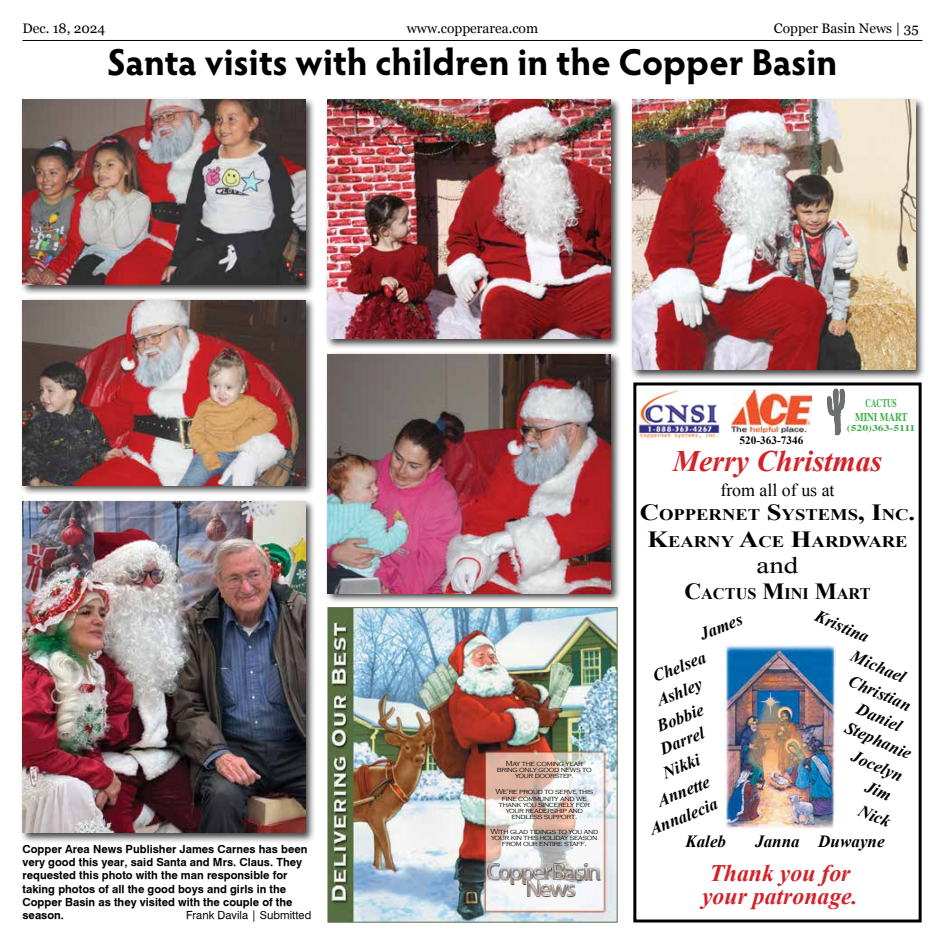
<style>
.page{position:relative;width:945px;height:945px;background:#fff}
.page>*{position:absolute;margin:0;border:0;box-sizing:border-box;transform-origin:0 0}
.t1{font:700 37.5px "Hypatia Sans Pro";color:#000}
.t2{font:italic 700 29.75px "Times New Roman";color:#d2232a}
.t3{font:italic 700 23.75px/22.5px "Times New Roman";color:#d2232a;text-align:center}
.t4{font:23.12px "Times New Roman";color:#000;scale:1.25 1}
.t5{font:17.88px "Times New Roman";color:#000}
.t6{font:italic 700 17.12px/23.6px "Times New Roman";color:#000}
.t7{font:700 16.12px/26.2px "Times New Roman";color:#000;text-align:center;scale:1.15 1}
.t8{font:700 16.12px "Times New Roman";color:#000}
.t9{font:13.75px "Georgia";color:#000}
.t10{font:700 11.88px/14.1px "Times";color:#41ad49;text-align:center;scale:.64 1}
.t11{font:700 11.25px/13.1px "Geneva";color:#000}
.t12{font:11.25px "Geneva";color:#000}
.t13{font:700 11.25px "Times New Roman";color:#000}
.t14{font:700 9px "Times";color:#41ad49;scale:1.3 1}
.t15{font:300 7.5px/6.2px "Copperplate Gothic";letter-spacing:-.04em;color:#000;text-align:center}
.s1{font-size:23.12px}
</style>
<div class="page">
<hr style="left:22px;top:40px;width:900px;height:1px;background:#000">
<div style="left:633px;top:383px;width:289px;height:539px;border:3px solid #000"></div>
<img style="left:724px;top:644px;width:112px;height:186px">
<svg style="left:823px;top:382px;width:22px;height:54px"></svg>
<img style="left:638px;top:390px;width:82px;height:49px">
<img style="left:731px;top:389px;width:81px;height:43px">
<img style="left:330px;top:610px;width:286px;height:310px">
<div style="left:328px;top:608px;width:290px;height:314px;border:1px solid #566d43"></div>
<img style="left:487px;top:863px;width:43px;height:22px">
<img style="left:530px;top:863px;width:72px;height:18px">
<img style="left:599px;top:864px;width:2px;height:15px">
<img style="left:527px;top:896px;width:49px;height:1px">
<svg style="left:488px;top:864px;width:111px;height:32px"></svg>
<img style="left:528px;top:881px;width:23px;height:15px">
<img style="left:551px;top:885px;width:24px;height:11px">
<div style="left:20px;top:498px;width:296px;height:346px;background:#000;opacity:.75"></div>
<img style="left:22px;top:501px;width:283px;height:331px">
<div style="left:20px;top:297px;width:296px;height:199px;background:#000;opacity:.75"></div>
<img style="left:22px;top:300px;width:283px;height:185px">
<div style="left:20px;top:97px;width:296px;height:199px;background:#000;opacity:.75"></div>
<img style="left:22px;top:100px;width:283px;height:185px">
<div style="left:325px;top:351px;width:296px;height:253px;background:#000;opacity:.75"></div>
<img style="left:328px;top:354px;width:282px;height:239px">
<div style="left:325px;top:97px;width:296px;height:253px;background:#000;opacity:.75"></div>
<img style="left:328px;top:100px;width:282px;height:239px">
<div style="left:630px;top:97px;width:296px;height:284px;background:#000;opacity:.75"></div>
<img style="left:632px;top:100px;width:283px;height:270px">
<p class="t9" style="left:22px;top:18px;width:84px">Dec. 18, 2024</p>
<p class="t9" style="left:407px;top:18px;width:133px">www.copperarea.com</p>
<p class="t9" style="left:774px;top:18px;width:146px">Copper Basin News | 35</p>
<h1 class="t1" style="left:107px;top:36px;width:732px">Santa visits with children in the Copper Basin</h1>
<p class="t13" style="left:740px;top:432px;width:65px">520-363-7346</p>
<p class="t10" style="left:855px;top:394px;width:83px">CACTUS<br>MINI MART</p>
<p class="t14" style="left:847px;top:420px;width:54px">(520)363-5111</p>
<h2 class="t2" style="left:673px;top:441px;width:211px">Merry Christmas</h2>
<h3 class="t5" style="left:720px;top:478px;width:116px">from all of us at</h3>
<h3 class="t7" style="left:640px;top:501px;width:241px"><span class="s1">C</span>OPPERNET <span class="s1">S</span>YSTEMS<span class="s1">, I</span>NC<span class="s1">.<br>K</span>EARNY <span class="s1">A</span>CE <span class="s1">H</span>ARDWARE</h3>
<h3 class="t4" style="left:757px;top:549px;width:35px">and</h3>
<h3 class="t8" style="left:684px;top:582px;width:188px"><span class="s1">C</span>ACTUS <span class="s1">M</span>INI <span class="s1">M</span>ART</h3>
<p class="t11" style="left:22px;top:842px;width:287px">Copper Area News Publisher James Carnes has been very good this year, said Santa and Mrs. Claus. They requested this photo with the man responsible for taking photos of all the good boys and girls in the Copper Basin as they visited with the couple of the season.</p>
<p class="t12" style="left:186px;top:908px;width:127px">Frank Davila | Submitted</p>
<p class="t15" style="left:497px;top:760px;width:96px">May the coming year bring only good news to your doorstep.</p>
<p class="t15" style="left:495px;top:789px;width:99px">We’re proud to serve this fine community and we thank you sincerely for your readership and endless support.</p>
<p class="t15" style="left:491px;top:828px;width:109px">With glad tidings to you and your kin this holiday season from our entire staff.</p>
<h3 class="t6" style="left:696px;top:623px;width:46px;rotate:-22deg">James</h3>
<h3 class="t6" style="left:821px;top:604px;width:58px;rotate:23deg">Kristina</h3>
<h3 class="t6" style="left:857px;top:644px;width:59px;rotate:23deg">Michael</h3>
<h3 class="t6" style="left:644px;top:668px;width:63px;text-indent:5px;rotate:-22deg">Chelsea<br>Ashley</h3>
<h3 class="t6" style="left:656px;top:738px;width:48px;rotate:-22deg">Darrel</h3>
<h3 class="t6" style="left:854px;top:669px;width:68px;rotate:23deg">Christian</h3>
<h3 class="t6" style="left:862px;top:697px;width:49px;rotate:23deg">Daniel</h3>
<h3 class="t6" style="left:653px;top:715px;width:51px;rotate:-22deg">Bobbie</h3>
<h3 class="t6" style="left:851px;top:715px;width:72px;rotate:23deg">Stephanie</h3>
<h3 class="t6" style="left:857px;top:744px;width:56px;rotate:23deg">Jocelyn</h3>
<h3 class="t6" style="left:864px;top:798px;width:35px;rotate:23deg">Nick</h3>
<h3 class="t6" style="left:659px;top:762px;width:40px;rotate:-22deg">Nikki</h3>
<h3 class="t6" style="left:654px;top:790px;width:57px;rotate:-22deg">Annette</h3>
<h3 class="t6" style="left:646px;top:818px;width:74px;rotate:-22deg">Annalecia</h3>
<h3 class="t6" style="left:685px;top:829px;width:42px">Kaleb</h3>
<h3 class="t6" style="left:755px;top:829px;width:131px">Janna Duwayne</h3>
<h3 class="t3" style="left:702px;top:862px;width:157px">Thank you for your patronage.</h3>
</div>
